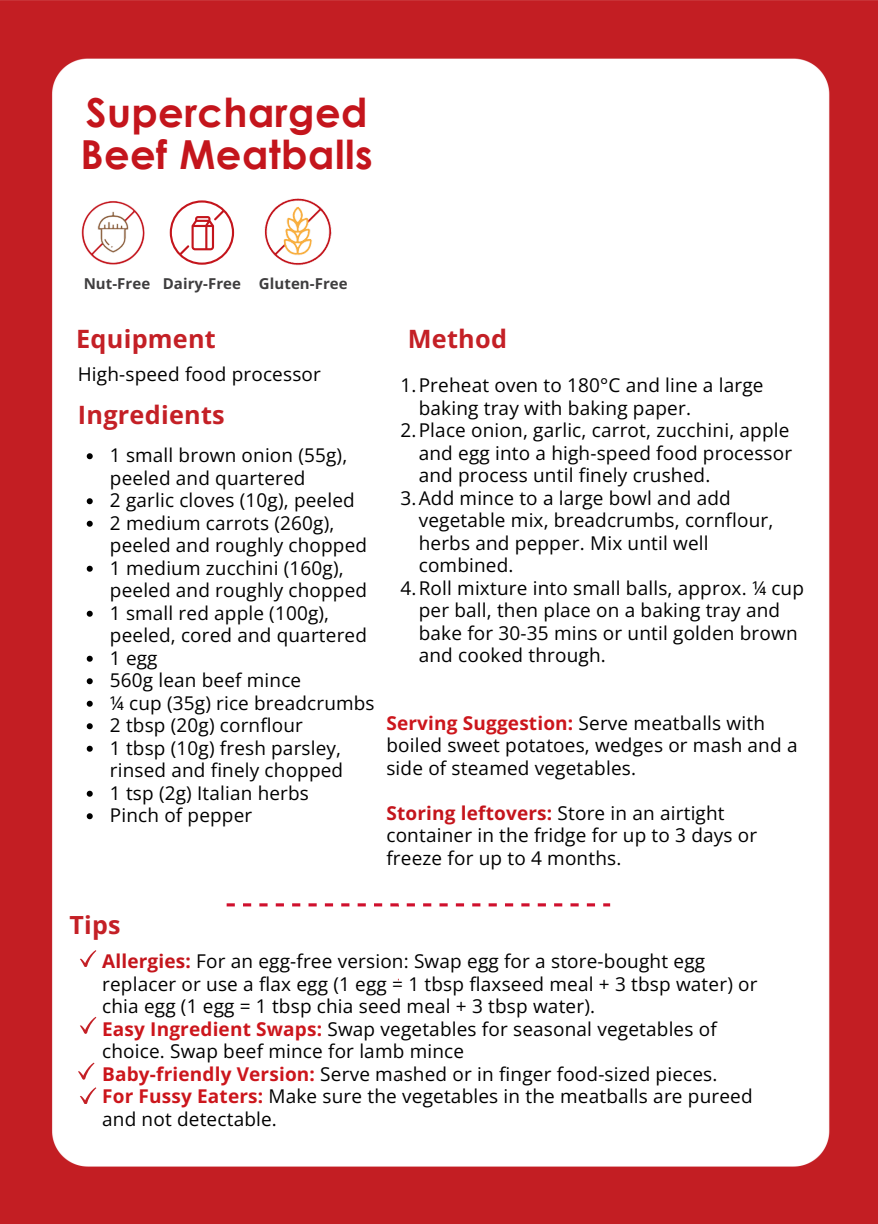
<style>
.page{position:relative;width:878px;height:1224px;background:#fff}
.page>*{position:absolute;margin:0;border:0;box-sizing:border-box;transform-origin:0 0}
.t1{font:700 40px/42px "Century Gothic";letter-spacing:.01em;color:#c4151c}
.t2{font:700 25.2px "Open Sans";letter-spacing:.01em;color:#c42026}
.t3{font:700 25px "Open Sans";color:#c42026}
.t4{font:19px/22.4px "Open Sans";letter-spacing:.01em;color:#000}
.t5{font:700 15px "Open Sans";letter-spacing:.005em;color:#3f3e3f}
.s1{font-weight:700;color:#cc161c}
.s2{font-weight:700;color:#c4151c}
</style>
<div class="page">
<img style="left:0;top:0;width:878px;height:1224px">
<div style="left:399px;top:558px;width:406px;height:578px;background:#fff"></div>
<div style="left:69px;top:268px;width:634px;height:490px;background:#fff"></div>
<svg style="left:603px;top:903px;width:7px;height:3px"></svg>
<svg style="left:587px;top:903px;width:8px;height:3px"></svg>
<svg style="left:570px;top:903px;width:8px;height:3px"></svg>
<svg style="left:554px;top:903px;width:8px;height:3px"></svg>
<svg style="left:537px;top:903px;width:9px;height:3px"></svg>
<svg style="left:521px;top:903px;width:8px;height:3px"></svg>
<svg style="left:505px;top:903px;width:8px;height:3px"></svg>
<svg style="left:488px;top:903px;width:9px;height:3px"></svg>
<svg style="left:472px;top:903px;width:8px;height:3px"></svg>
<svg style="left:456px;top:903px;width:8px;height:3px"></svg>
<svg style="left:439px;top:903px;width:8px;height:3px"></svg>
<svg style="left:423px;top:903px;width:8px;height:3px"></svg>
<svg style="left:407px;top:903px;width:8px;height:3px"></svg>
<svg style="left:390px;top:903px;width:8px;height:3px"></svg>
<svg style="left:374px;top:903px;width:8px;height:3px"></svg>
<svg style="left:357px;top:903px;width:9px;height:3px"></svg>
<svg style="left:341px;top:903px;width:8px;height:3px"></svg>
<svg style="left:325px;top:903px;width:8px;height:3px"></svg>
<svg style="left:308px;top:903px;width:9px;height:3px"></svg>
<svg style="left:292px;top:903px;width:8px;height:3px"></svg>
<svg style="left:276px;top:903px;width:8px;height:3px"></svg>
<svg style="left:259px;top:903px;width:8px;height:3px"></svg>
<svg style="left:243px;top:903px;width:8px;height:3px"></svg>
<svg style="left:227px;top:903px;width:8px;height:3px"></svg>
<svg style="left:170px;top:200px;width:64px;height:65px"></svg>
<img style="left:80px;top:197px;width:66px;height:71px">
<svg style="left:80px;top:950px;width:16px;height:17px"></svg>
<svg style="left:80px;top:1017px;width:16px;height:16px"></svg>
<svg style="left:78px;top:1063px;width:16px;height:16px"></svg>
<svg style="left:80px;top:1087px;width:16px;height:17px"></svg>
<svg style="left:87px;top:453px;width:6px;height:6px"></svg>
<svg style="left:87px;top:498px;width:6px;height:6px"></svg>
<svg style="left:87px;top:521px;width:6px;height:6px"></svg>
<svg style="left:87px;top:566px;width:6px;height:6px"></svg>
<svg style="left:87px;top:611px;width:6px;height:6px"></svg>
<svg style="left:87px;top:656px;width:6px;height:6px"></svg>
<svg style="left:87px;top:678px;width:6px;height:6px"></svg>
<svg style="left:87px;top:701px;width:6px;height:6px"></svg>
<svg style="left:87px;top:723px;width:6px;height:6px"></svg>
<svg style="left:87px;top:746px;width:6px;height:6px"></svg>
<svg style="left:87px;top:791px;width:6px;height:6px"></svg>
<svg style="left:87px;top:813px;width:6px;height:6px"></svg>
<img style="left:261px;top:196px;width:73px;height:72px">
<p class="t1" style="left:80px;top:90px;width:293px">Supercharged<br>Beef Meatballs</p>
<p class="t5" style="left:163px;top:273px;width:80px">Dairy-Free</p>
<p class="t2" style="left:76px;top:321px;width:141px">Equipment</p>
<p class="t5" style="left:84px;top:273px;width:68px">Nut-Free</p>
<p class="t5" style="left:259px;top:273px;width:90px">Gluten-Free</p>
<p class="t4" style="left:78px;top:362px;width:245px">High-speed food processor</p>
<h3 class="t2" style="left:78px;top:397px;width:148px">Ingredients</h3>
<p class="t4" style="left:110px;top:444px;width:239px">1 small brown onion (55g), peeled and quartered</p>
<p class="t4" style="left:110px;top:489px;width:246px">2 garlic cloves (10g), peeled</p>
<h2 class="t4" style="left:110px;top:511px;width:258px">2 medium carrots (260g), peeled and roughly chopped</h2>
<h3 class="t4" style="left:110px;top:556px;width:258px">1 medium zucchini (160g), peeled and roughly chopped</h3>
<h2 class="t4" style="left:110px;top:601px;width:258px">1 small red apple (100g), peeled, cored and quartered</h2>
<h2 class="t4" style="left:110px;top:646px;width:49px">1 egg</h2>
<p class="t4" style="left:110px;top:669px;width:193px">560g lean beef mince</p>
<p class="t4" style="left:110px;top:691px;width:266px">¼ cup (35g) rice breadcrumbs</p>
<p class="t4" style="left:110px;top:714px;width:194px">2 tbsp (20g) cornflour</p>
<p class="t4" style="left:110px;top:736px;width:235px">1 tbsp (10g) fresh parsley, rinsed and finely chopped</p>
<p class="t4" style="left:110px;top:781px;width:200px">1 tsp (2g) Italian herbs</p>
<h3 class="t4" style="left:110px;top:804px;width:144px">Pinch of pepper</h3>
<p class="t2" style="left:408px;top:321px;width:101px">Method</p>
<p class="t4" style="left:418px;top:374px;width:346px;text-indent:-18px">1.Preheat oven to 180°C and line a large baking tray with baking paper.</p>
<h1 class="t4" style="left:418px;top:419px;width:375px;text-indent:-18px">2.Place onion, garlic, carrot, zucchini, apple and egg into a high-speed food processor and process until finely crushed.</h1>
<p class="t4" style="left:418px;top:486px;width:356px;text-indent:-18px">3.Add mince to a large bowl and add vegetable mix, breadcrumbs, cornflour, herbs and pepper. Mix until well combined.</p>
<p class="t4" style="left:418px;top:576px;width:387px;text-indent:-18px">4.Roll mixture into small balls, approx. ¼ cup per ball, then place on a baking tray and bake for 30-35 mins or until golden brown and cooked through.</p>
<p class="t4" style="left:386px;top:711px;width:412px"><span class="s1">Serving Suggestion:</span> Serve meatballs with boiled sweet potatoes, wedges or mash and a side of steamed vegetables.</p>
<p class="t4" style="left:386px;top:801px;width:372px"><span class="s2">Storing leftovers:</span> Store in an airtight container in the fridge for up to 3 days or freeze for up to 4 months.</p>
<p class="t3" style="left:69px;top:907px;width:53px">Tips</p>
<p class="t4" style="left:102px;top:949px;width:657px"><span class="s2">Allergies:</span> For an egg-free version: Swap egg for a store-bought egg replacer or use a flax egg (1 egg = 1 tbsp flaxseed meal + 3 tbsp water) or chia egg (1 egg = 1 tbsp chia seed meal + 3 tbsp water).<br><span class="s1">Easy Ingredient Swaps:</span> Swap vegetables for seasonal vegetables of choice. Swap beef mince for lamb mince<br><span class="s1">Baby-friendly Version:</span> Serve mashed or in finger food-sized pieces.<br><span class="s1">For Fussy Eaters:</span> Make sure the vegetables in the meatballs are pureed and not detectable.</p>
</div>
